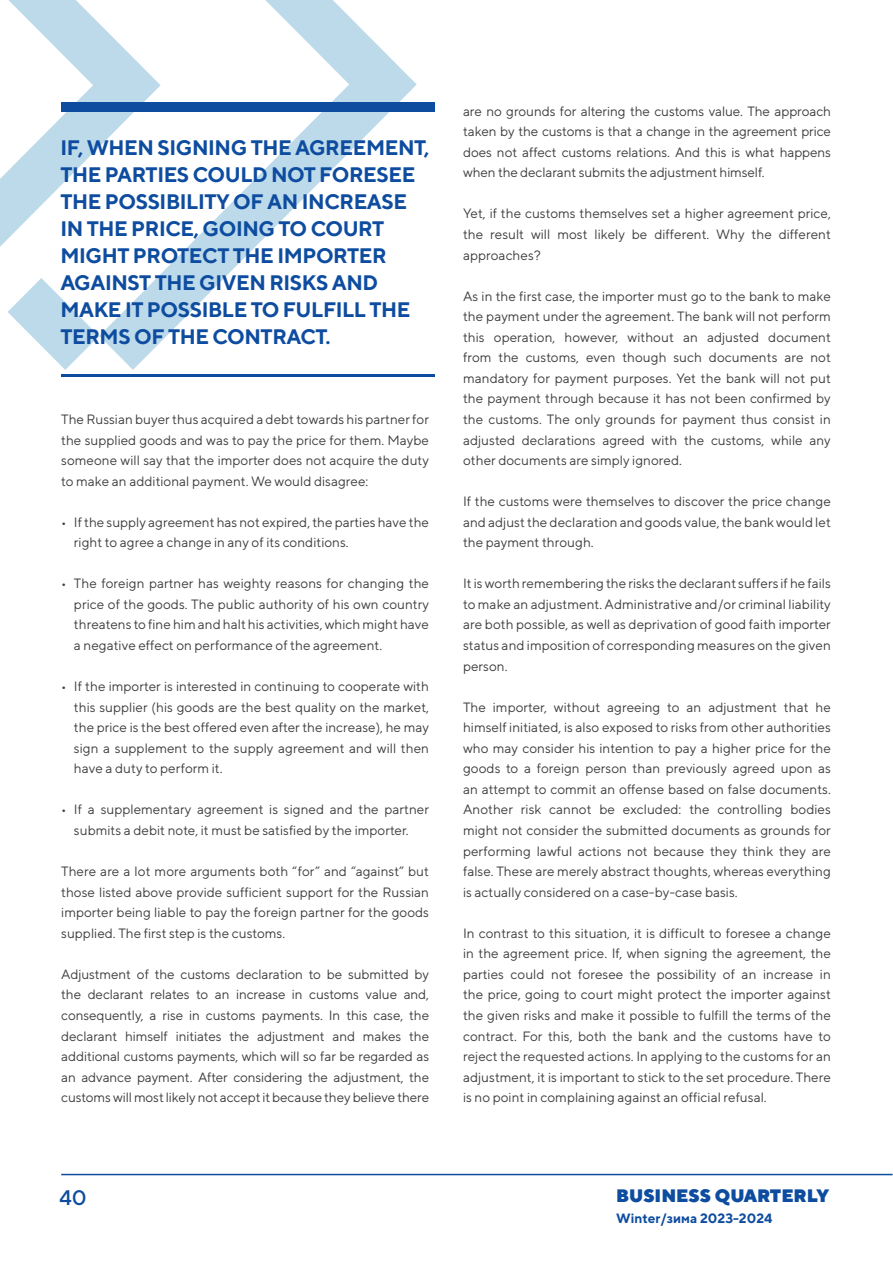
<style>
.page{position:relative;width:893px;height:1263px;background:#fff}
.page>*{position:absolute;margin:0;border:0;box-sizing:border-box;transform-origin:0 0}
.t1{font:700 21px/27px "TT Norms";letter-spacing:-.02em;color:#0d4c9f}
.t2{font:500 21px "TT Norms";color:#0d4c9f}
.t3{font:900 18px "TT Norms";color:#0d4c9f}
.Body_text{font:13.5px/20.5px "TT Norms";color:#3e3e3f;text-align:justify}
.t4{font:700 13.5px "TT Norms";color:#0d4c9f}
</style>
<div class="page">
<hr style="left:61px;top:1174px;width:832px;height:1px;background:#0d4c9f">
<svg style="left:0;top:0;width:99px;height:370px"></svg>
<svg style="left:99px;top:0;width:318px;height:370px"></svg>
<div style="left:61px;top:102px;width:373px;height:10px;background:#0d4c9f"></div>
<hr style="left:61px;top:374px;width:373px;height:2px;background:#0d4c9f">
<p class="t1" style="left:60px;top:134px;width:371px">IF, WHEN SIGNING THE AGREEMENT,<br>THE PARTIES COULD NOT FORESEE<br>THE POSSIBILITY OF AN INCREASE<br>IN THE PRICE, GOING TO COURT<br>MIGHT PROTECT THE IMPORTER<br>AGAINST THE GIVEN RISKS AND<br>MAKE IT POSSIBLE TO FULFILL THE<br>TERMS OF THE CONTRACT.</p>
<p class="Body_text" style="left:61px;top:409px;width:369px">The Russian buyer thus acquired a debt towards his partner for the supplied goods and was to pay the price for them. Maybe someone will say that the importer does not acquire the duty to make an additional payment. We would disagree:</p>
<p class="Body_text" style="left:74px;top:511px;width:357px;text-indent:-13px">• If the supply agreement has not expired, the parties have the right to agree a change in any of its conditions.</p>
<p class="Body_text" style="left:74px;top:573px;width:357px;text-indent:-13px">• The foreign partner has weighty reasons for changing the price of the goods. The public authority of his own country threatens to fine him and halt his activities, which might have a negative effect on performance of the agreement.</p>
<p class="Body_text" style="left:74px;top:676px;width:357px;text-indent:-13px">• If the importer is interested in continuing to cooperate with this supplier (his goods are the best quality on the market, the price is the best offered even after the increase), he may sign a supplement to the supply agreement and will then have a duty to perform it.</p>
<p class="Body_text" style="left:61px;top:799px;width:369px;text-align:center">• If a supplementary agreement is signed and the partner submits a debit note, it must be satisfied by the importer.</p>
<p class="Body_text" style="left:61px;top:861px;width:369px">There are a lot more arguments both “for” and “against” but those listed above provide sufficient support for the Russian importer being liable to pay the foreign partner for the goods supplied. The first step is the сustoms.</p>
<p class="Body_text" style="left:61px;top:963px;width:369px">Adjustment of the customs declaration to be submitted by the declarant relates to an increase in customs value and, consequently, a rise in customs payments. In this case, the declarant himself initiates the adjustment and makes the additional customs payments, which will so far be regarded as an advance payment. After considering the adjustment, the сustoms will most likely not accept it because they believe there</p>
<p class="Body_text" style="left:463px;top:100px;width:369px">are no grounds for altering the customs value. The approach taken by the сustoms is that a change in the agreement price does not affect customs relations. And this is what happens when the declarant submits the adjustment himself.</p>
<p class="Body_text" style="left:463px;top:203px;width:369px">Yet, if the сustoms themselves set a higher agreement price, the result will most likely be different. Why the different approaches?</p>
<p class="Body_text" style="left:463px;top:285px;width:369px">As in the first case, the importer must go to the bank to make the payment under the agreement. The bank will not perform this operation, however, without an adjusted document from the сustoms, even though such documents are not mandatory for payment purposes. Yet the bank will not put the payment through because it has not been confirmed by the сustoms. The only grounds for payment thus consist in adjusted declarations agreed with the сustoms, while any other documents are simply ignored.</p>
<p class="Body_text" style="left:463px;top:491px;width:369px">If the сustoms were themselves to discover the price change and adjust the declaration and goods value, the bank would let the payment through.</p>
<p class="Body_text" style="left:463px;top:573px;width:369px">It is worth remembering the risks the declarant suffers if he fails to make an adjustment. Administrative and/or criminal liability are both possible, as well as deprivation of good faith importer status and imposition of corresponding measures on the given person.</p>
<p class="Body_text" style="left:463px;top:696px;width:369px">The importer, without agreeing to an adjustment that he himself initiated, is also exposed to risks from other authorities who may consider his intention to pay a higher price for the goods to a foreign person than previously agreed upon as an attempt to commit an offense based on false documents.<br>Another risk cannot be excluded: the controlling bodies might not consider the submitted documents as grounds for performing lawful actions not because they think they are false. These are merely abstract thoughts, whereas everything is actually considered on a case-by-case basis.</p>
<p class="Body_text" style="left:463px;top:922px;width:369px">In contrast to this situation, it is difficult to foresee a change in the agreement price. If, when signing the agreement, the parties could not foresee the possibility of an increase in the price, going to court might protect the importer against the given risks and make it possible to fulfill the terms of the contract. For this, both the bank and the сustoms have to reject the requested actions. In applying to the сustoms for an adjustment, it is important to stick to the set procedure. There is no point in complaining against an official refusal.</p>
<h1 class="t2" style="left:59px;top:1184px;width:29px">40</h1>
<h2 class="t3" style="left:616px;top:1184px;width:214px">BUSINESS QUARTERLY</h2>
<p class="t4" style="left:616px;top:1210px;width:158px">Winter/зима 2023-2024</p>
</div>
